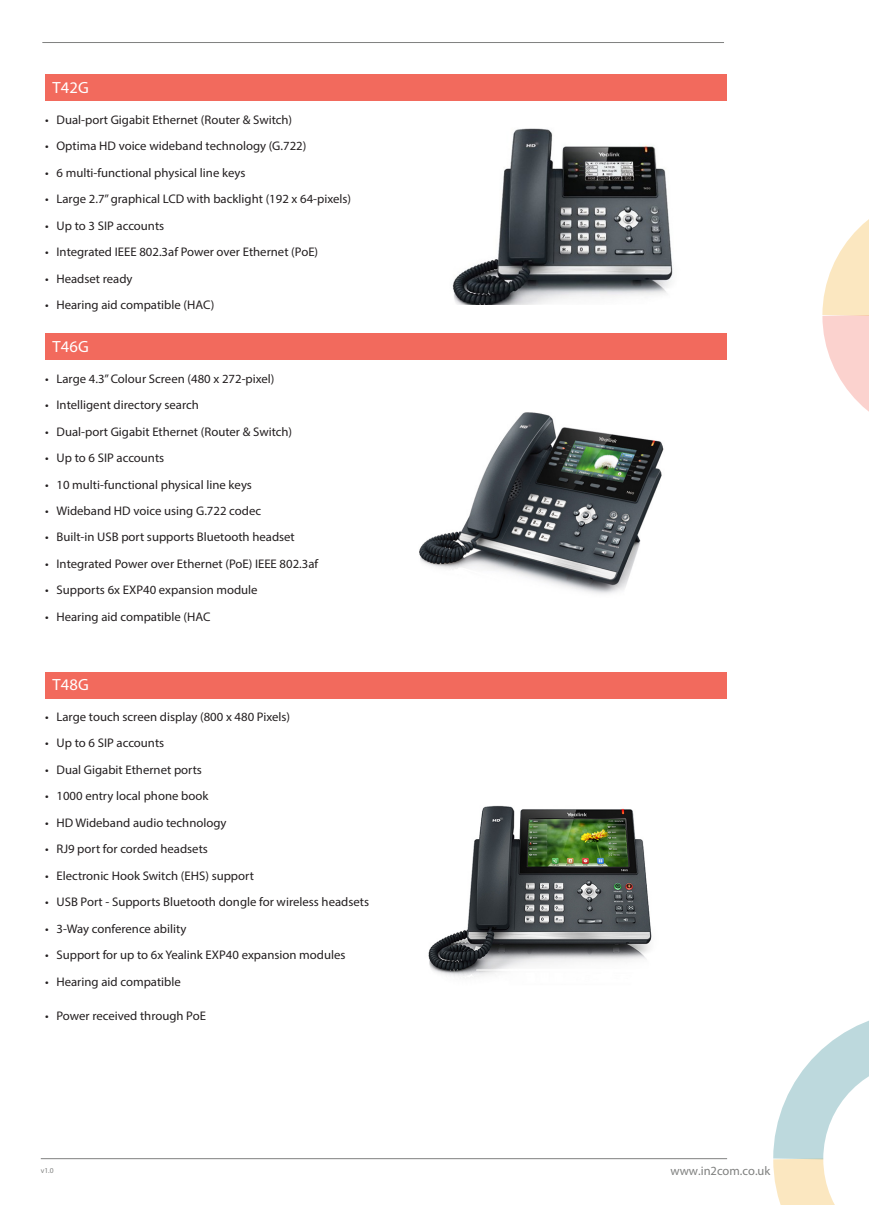
<style>
.page{position:relative;width:869px;height:1205px;background:#fff}
.page>*{position:absolute;margin:0;border:0;box-sizing:border-box;transform-origin:0 0}
.Subheading{font:16.25px "Myriad Pro";letter-spacing:.01em;color:#fff}
.Main_heading{font:12.5px "Myriad Pro";color:#231f20}
.t1{font:12.5px "Myriad Pro";color:#808180}
.t2{font:7.5px "Myriad Pro";color:#808180}
</style>
<div class="page">
<hr style="left:41px;top:1158px;width:685px;height:1px;background:#808180">
<hr style="left:42px;top:42px;width:681px;height:1px;background:#808180">
<svg style="left:822px;top:220px;width:46px;height:191px"></svg>
<svg style="left:773px;top:1021px;width:95px;height:184px"></svg>
<div style="left:45px;top:74px;width:681px;height:27px;background:#f26a5d"></div>
<div style="left:45px;top:333px;width:681px;height:27px;background:#f26a5d"></div>
<div style="left:45px;top:671px;width:681px;height:27px;background:#f26a5d"></div>
<img style="left:452px;top:128px;width:221px;height:176px">
<img style="left:419px;top:412px;width:245px;height:182px">
<img style="left:428px;top:805px;width:224px;height:172px">
<p class="Subheading" style="left:52px;top:77px;width:38px">T42G</p>
<p class="Main_heading" style="left:45px;top:112px;width:248px">• Dual-port Gigabit Ethernet (Router &amp; Switch)</p>
<p class="Main_heading" style="left:45px;top:138px;width:262px">• Optima HD voice wideband technology (G.722)</p>
<p class="Main_heading" style="left:45px;top:165px;width:202px">• 6 multi-functional physical line keys</p>
<p class="Main_heading" style="left:45px;top:191px;width:307px">• Large 2.7” graphical LCD with backlight (192 x 64-pixels)</p>
<p class="Main_heading" style="left:45px;top:218px;width:120px">• Up to 3 SIP accounts</p>
<p class="Main_heading" style="left:45px;top:244px;width:274px">• Integrated IEEE 802.3af Power over Ethernet (PoE)</p>
<p class="Main_heading" style="left:45px;top:271px;width:89px">• Headset ready</p>
<p class="Main_heading" style="left:45px;top:297px;width:170px">• Hearing aid compatible (HAC)</p>
<p class="Subheading" style="left:52px;top:336px;width:38px">T46G</p>
<p class="Main_heading" style="left:45px;top:371px;width:231px">• Large 4.3” Colour Screen (480 x 272-pixel)</p>
<p class="Main_heading" style="left:45px;top:397px;width:155px">• Intelligent directory search</p>
<p class="Main_heading" style="left:45px;top:424px;width:248px">• Dual-port Gigabit Ethernet (Router &amp; Switch)</p>
<p class="Main_heading" style="left:45px;top:450px;width:120px">• Up to 6 SIP accounts</p>
<p class="Main_heading" style="left:45px;top:476px;width:208px">• 10 multi-functional physical line keys</p>
<p class="Main_heading" style="left:45px;top:503px;width:217px">• Wideband HD voice using G.722 codec</p>
<p class="Main_heading" style="left:45px;top:529px;width:251px">• Built-in USB port supports Bluetooth headset</p>
<p class="Main_heading" style="left:45px;top:556px;width:274px">• Integrated Power over Ethernet (PoE) IEEE 802.3af</p>
<p class="Main_heading" style="left:45px;top:582px;width:214px">• Supports 6x EXP40 expansion module</p>
<p class="Main_heading" style="left:45px;top:609px;width:167px">• Hearing aid compatible (HAC</p>
<p class="Subheading" style="left:52px;top:674px;width:38px">T48G</p>
<p class="Main_heading" style="left:45px;top:709px;width:246px">• Large touch screen display (800 x 480 Pixels)</p>
<p class="Main_heading" style="left:45px;top:735px;width:120px">• Up to 6 SIP accounts</p>
<p class="Main_heading" style="left:45px;top:762px;width:158px">• Dual Gigabit Ethernet ports</p>
<p class="Main_heading" style="left:45px;top:788px;width:165px">• 1000 entry local phone book</p>
<p class="Main_heading" style="left:45px;top:815px;width:183px">• HD Wideband audio technology</p>
<p class="Main_heading" style="left:45px;top:841px;width:164px">• RJ9 port for corded headsets</p>
<p class="Main_heading" style="left:45px;top:868px;width:210px">• Electronic Hook Switch (EHS) support</p>
<p class="Main_heading" style="left:45px;top:894px;width:325px">• USB Port - Supports Bluetooth dongle for wireless headsets</p>
<p class="Main_heading" style="left:45px;top:921px;width:143px">• 3-Way conference ability</p>
<p class="Main_heading" style="left:45px;top:947px;width:301px">• Support for up to 6x Yealink EXP40 expansion modules</p>
<p class="Main_heading" style="left:45px;top:974px;width:137px">• Hearing aid compatible</p>
<p class="Main_heading" style="left:45px;top:1007px;width:162px">• Power received through PoE</p>
<p class="t2" style="left:41px;top:1166px;width:14px">v1.0</p>
<p class="t1" style="left:670px;top:1163px;width:101px">www.in2com.co.uk</p>
</div>
